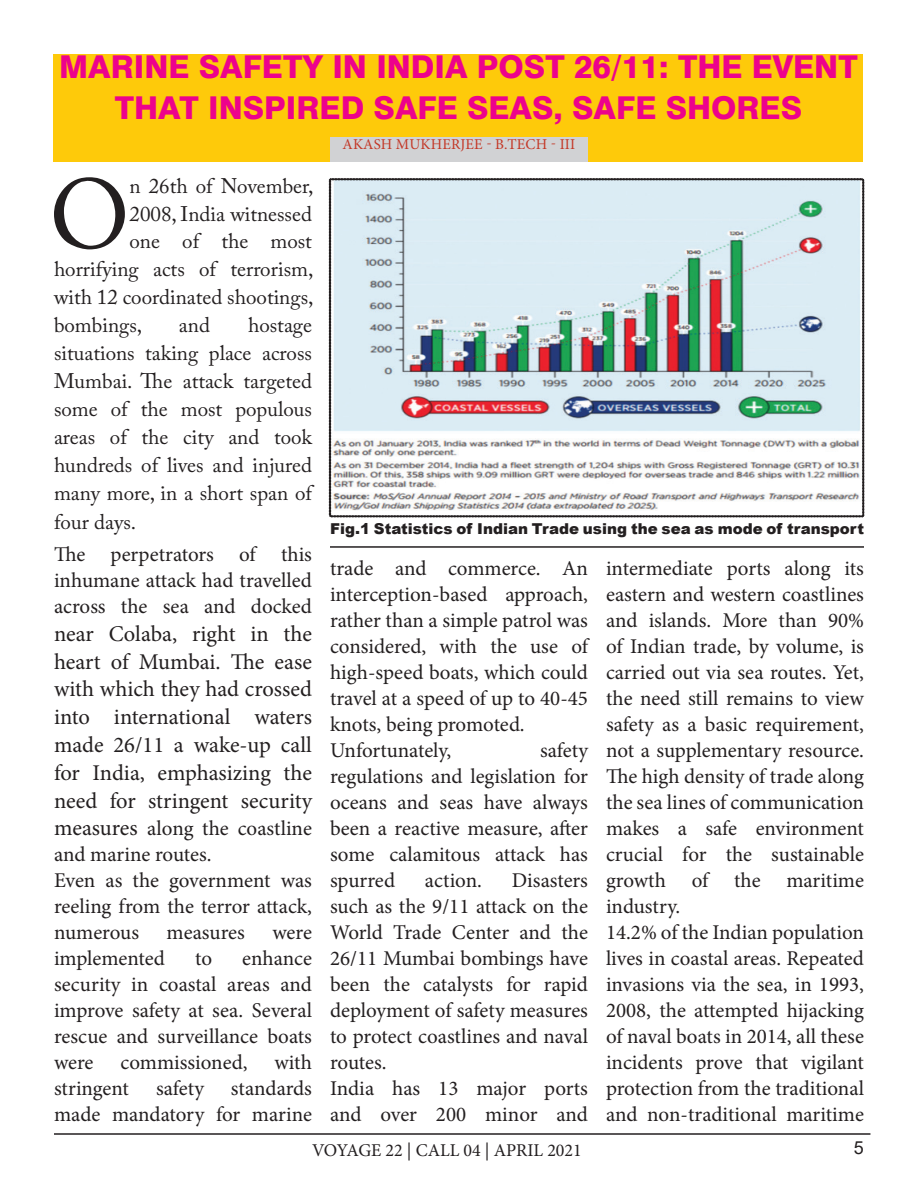
<style>
.page{position:relative;width:918px;height:1188px;background:#fff}
.page>*{position:absolute;margin:0;border:0;box-sizing:border-box;transform-origin:0 0}
.t1{font:97.8px "Adobe Caslon Pro";color:#231f20}
.t2{font:800 31.5px/40.5px "Swiss 721 BT";color:#ed028c;text-align:center}
.t3{font:22.5px/27.8px "Minion Pro";color:#231f20;text-align:justify}
.t4{font:21px/26px "Minion Pro";color:#231f20}
.t5{font:21px/28px "Adobe Caslon Pro";color:#231f20;text-align:justify}
.t6{font:18px "Minion Pro";color:#231f20}
.t7{font:18px "Arial";color:#231f20}
.t8{font:900 15px "Arial";color:#231f20}
.t9{font:15px "Minion Pro";letter-spacing:.01em;color:#c33726}
.s1{font-size:22.5px}
</style>
<div class="page">
<hr style="left:54px;top:1133px;width:816px;height:2px;background:#231f20">
<div style="left:53px;top:54px;width:810px;height:108px;background:#feca0a"></div>
<div style="left:330px;top:138px;width:258px;height:24px;background:#d1d2d4"></div>
<svg style="left:329px;top:178px;width:535px;height:339px"></svg>
<hr style="left:330px;top:546px;width:534px;height:2px;background:#231f20">
<h2 class="t2" style="left:59px;top:47px;width:800px">MARINE SAFETY IN INDIA POST 26/11: THE EVENT<br>THAT INSPIRED SAFE SEAS, SAFE SHORES</h2>
<p class="t9" style="left:343px;top:134px;width:234px">AKASH MUKHERJEE - B.TECH - III</p>
<h1 class="t1" style="left:49px;top:157px;width:82px">O</h1>
<p class="t5" style="left:130px;top:172px;width:185px">n 26th of November,</p>
<p class="t5" style="left:130px;top:199px;width:184px">2008, India witnessed</p>
<p class="t5" style="left:130px;top:227px;width:184px">one of the most</p>
<p class="t5" style="left:54px;top:255px;width:261px">horrifying acts of terrorism,</p>
<p class="t5" style="left:54px;top:283px;width:261px">with 12 coordinated shootings,</p>
<p class="t5" style="left:54px;top:311px;width:90px">bombings,</p>
<p class="t5" style="left:179px;top:311px;width:33px">and</p>
<p class="t5" style="left:54px;top:311px;width:260px;text-indent:194px">hostage situations taking place across Mumbai. The attack targeted some of the most populous areas of the city and took hundreds of lives and injured many more, in a short span of four days.</p>
<p class="t4" style="left:54px;top:542px;width:260px;text-align:justify">The perpetrators of this inhumane attack had travelled across the sea and docked</p>
<p class="t3" style="left:54px;top:620px;width:260px">near Colaba, right in the heart of Mumbai. The ease with which they had crossed into international waters made 26/11 a wake-up call for India, emphasizing the need for stringent security</p>
<p class="t4" style="left:54px;top:816px;width:260px"><span class="s1">measures</span> along the coastline and marine routes.<br>Even as the government was reeling from the terror attack, numerous</p>
<p class="t8" style="left:330px;top:518px;width:535px">Fig.1 Statistics of Indian Trade using the sea as mode of transport</p>
<p class="t4" style="left:330px;top:555px;width:260px">trade and commerce. An interception-based approach, rather than a simple patrol was considered, with the use of high-speed boats, which could travel at a speed of up to 40-45 knots, being promoted.<br>Unfortunately,</p>
<p class="t4" style="left:606px;top:555px;width:260px">intermediate ports along its eastern and western coastlines and islands. More than 90% of Indian trade, by volume, is carried out via sea routes. Yet, the need still remains to view safety as a basic requirement, not a supplementary resource.<br>The high density of trade along the sea lines of communication makes a safe environment crucial for the sustainable growth of the maritime industry.<br>14.2% of the Indian population lives in coastal areas. Repeated invasions via the sea, in 1993,<br>2008, the attempted hijacking of naval boats in 2014, all these incidents prove that vigilant protection from the traditional and non-traditional maritime</p>
<p class="t4" style="left:330px;top:737px;width:260px;text-align:justify;text-indent:210px">safety regulations and legislation for oceans and seas have always been a reactive measure, after some calamitous attack has spurred</p>
<p class="t4" style="left:330px;top:867px;width:260px;text-indent:182px">Disasters such as the 9/11 attack on the<br>World Trade Center and the<br>26/11 Mumbai bombings have been the catalysts for rapid deployment of safety measures to protect coastlines and naval routes.<br>India has 13 major ports and over 200 minor and</p>
<p class="t4" style="left:425px;top:867px;width:59px">action.</p>
<p class="t4" style="left:167px;top:919px;width:80px">measures</p>
<p class="t4" style="left:272px;top:919px;width:41px">were</p>
<p class="t4" style="left:54px;top:945px;width:260px;text-align:justify;text-indent:188px">enhance security in coastal areas and improve safety at sea. Several rescue and surveillance boats were</p>
<p class="t4" style="left:54px;top:945px;width:113px">implemented</p>
<p class="t4" style="left:195px;top:945px;width:18px">to</p>
<p class="t4" style="left:121px;top:1049px;width:128px">commissioned,</p>
<p class="t4" style="left:274px;top:1049px;width:39px">with</p>
<p class="t4" style="left:54px;top:1075px;width:77px">stringent</p>
<p class="t4" style="left:156px;top:1075px;width:49px">safety</p>
<p class="t4" style="left:54px;top:1075px;width:260px;text-align:right">standards<br>made mandatory for marine</p>
<p class="t6" style="left:312px;top:1138px;width:271px">VOYAGE 22 | CALL 04 | APRIL 2021</p>
<p class="t7" style="left:854px;top:1135px;width:12px">5</p>
</div>
